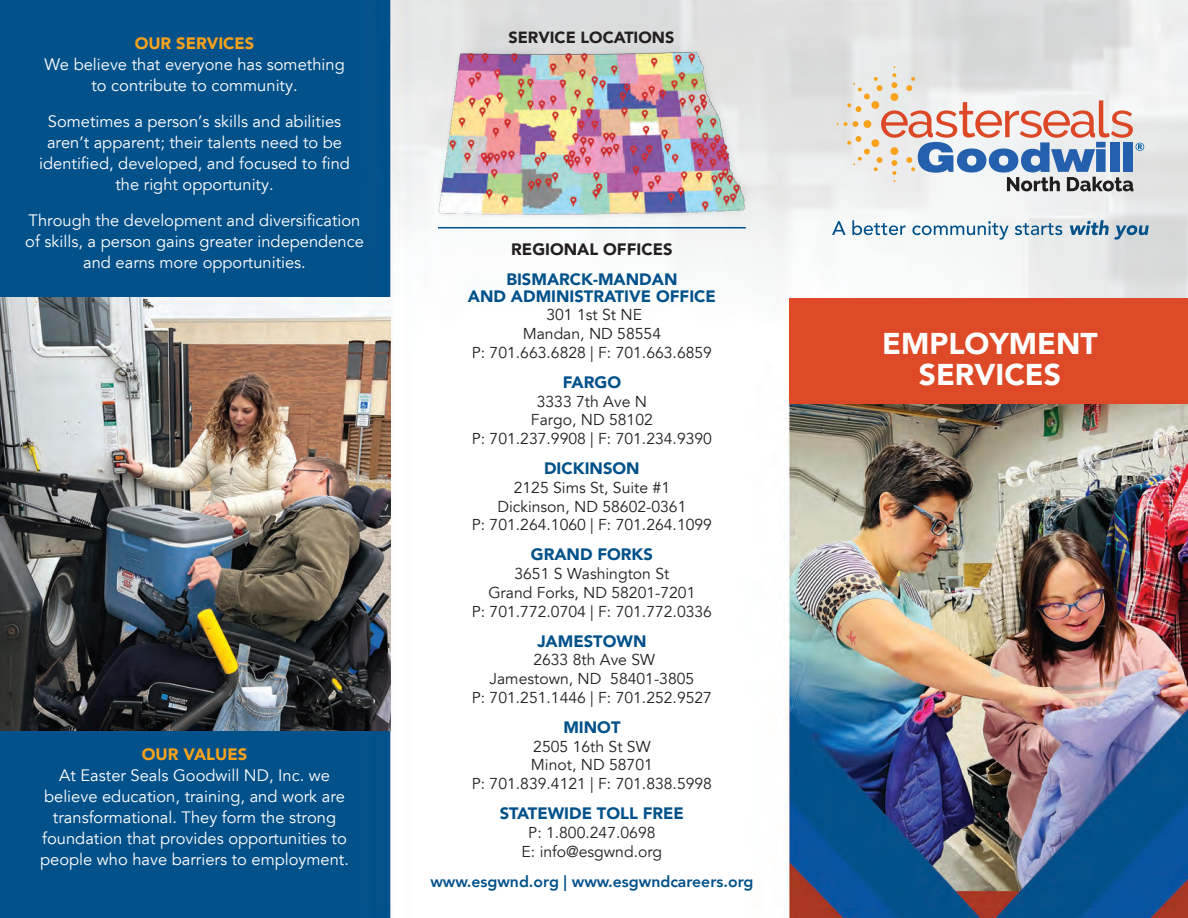
<style>
.page{position:relative;width:1188px;height:918px;background:#fff}
.page>*{position:absolute;margin:0;border:0;box-sizing:border-box;transform-origin:0 0}
.t1{font:900 30px/31.5px "Avenir";color:#fff;text-align:center}
.t2{font:16.5px/21px "Avenir";color:#fff;text-align:center}
.t3{font:900 16.5px/16.5px "Avenir";color:#01518a;text-align:center}
.t4{font:900 16.5px "Avenir";color:#f9a31b}
.t5{font:900 16.5px "Avenir";color:#231f20}
.t6{font:900 16.2px "Avenir";color:#231f20}
.t7{font:15.75px/18.8px "Avenir";color:#231f20;text-align:center}
.t8{font:800 15.75px "Avenir";color:#01518a}
</style>
<div class="page">
<img style="left:0;top:0;width:1188px;height:918px">
<svg style="left:844px;top:66px;width:300px;height:125px"></svg>
<svg style="left:832px;top:221px;width:14px;height:14px"></svg>
<svg style="left:852px;top:220px;width:54px;height:15px"></svg>
<svg style="left:912px;top:221px;width:97px;height:19px"></svg>
<svg style="left:1015px;top:223px;width:47px;height:12px"></svg>
<svg style="left:1070px;top:220px;width:79px;height:20px;background:#9fb7c7"></svg>
<div style="left:789px;top:298px;width:399px;height:106px;background:#de4a27"></div>
<img style="left:0;top:297px;width:390px;height:434px">
<img style="left:435px;top:43px;width:320px;height:190px">
<hr style="left:438px;top:227px;width:308px;height:1px;background:#01518a">
<p class="t4" style="left:135px;top:29px;width:121px">OUR SERVICES</p>
<p class="t2" style="left:44px;top:55px;width:302px">We believe that everyone has something to contribute to community.</p>
<p class="t2" style="left:39px;top:112px;width:312px">Sometimes a person’s skills and abilities aren’t apparent; their talents need to be identified, developed, and focused to find the right opportunity.</p>
<p class="t2" style="left:25px;top:212px;width:340px">Through the development and diversification of skills, a person gains greater independence and earns more opportunities.</p>
<p class="t4" style="left:142px;top:740px;width:107px">OUR VALUES</p>
<p class="t2" style="left:40px;top:767px;width:310px">At Easter Seals Goodwill ND, Inc. we believe education, training, and work are transformational. They form the strong foundation that provides opportunities to people who have barriers to employment.</p>
<p class="t6" style="left:508px;top:24px;width:167px">SERVICE LOCATIONS</p>
<p class="t5" style="left:511px;top:235px;width:163px">REGIONAL OFFICES</p>
<p class="t3" style="left:468px;top:271px;width:250px">BISMARCK-MANDAN<br>AND ADMINISTRATIVE OFFICE</p>
<p class="t7" style="left:472px;top:307px;width:242px">301 1st St NE<br>Mandan, ND 58554<br>P: 701.663.6828 | F: 701.663.6859</p>
<p class="t3" style="left:563px;top:373px;width:60px">FARGO</p>
<p class="t7" style="left:472px;top:393px;width:242px">3333 7th Ave N<br>Fargo, ND 58102<br>P: 701.237.9908 | F: 701.234.9390</p>
<p class="t3" style="left:544px;top:460px;width:97px">DICKINSON</p>
<p class="t7" style="left:472px;top:479px;width:242px">2125 Sims St, Suite #1<br>Dickinson, ND 58602-0361<br>P: 701.264.1060 | F: 701.264.1099</p>
<p class="t3" style="left:531px;top:546px;width:124px">GRAND FORKS</p>
<p class="t7" style="left:472px;top:566px;width:242px">3651 S Washington St<br>Grand Forks, ND 58201-7201<br>P: 701.772.0704 | F: 701.772.0336</p>
<p class="t3" style="left:537px;top:632px;width:111px">JAMESTOWN</p>
<p class="t7" style="left:472px;top:652px;width:242px">2633 8th Ave SW<br>Jamestown, ND 58401-3805<br>P: 701.251.1446 | F: 701.252.9527</p>
<p class="t3" style="left:563px;top:718px;width:59px">MINOT</p>
<p class="t7" style="left:472px;top:738px;width:242px">2505 16th St SW<br>Minot, ND 58701<br>P: 701.839.4121 | F: 701.838.5998</p>
<p class="t3" style="left:500px;top:805px;width:186px">STATEWIDE TOLL FREE</p>
<p class="t7" style="left:522px;top:824px;width:142px">P: 1.800.247.0698<br>E: info@esgwnd.org</p>
<p class="t8" style="left:430px;top:869px;width:325px">www.esgwnd.org | www.esgwndcareers.org</p>
<h1 class="t1" style="left:882px;top:327px;width:217px">EMPLOYMENT<br>SERVICES</h1>
</div>
